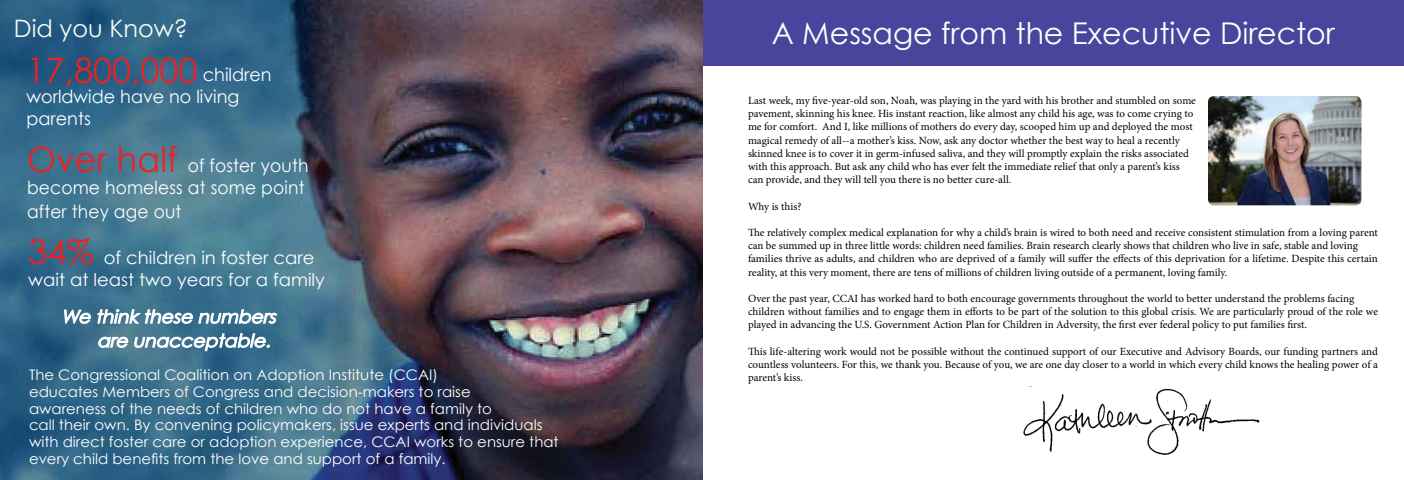
<style>
.page{position:relative;width:1404px;height:480px;background:#fff}
.page>*{position:absolute;margin:0;border:0;box-sizing:border-box;transform-origin:0 0}
.t1{font:35px "Century Gothic";color:#ed2124}
.t2{font:30px "Century Gothic";color:#fff}
.t3{font:24px "Century Gothic";color:#f8fbf0}
.t4{font:18px/22px "Century Gothic";letter-spacing:.01em;color:#fff;scale:.95 1}
.t5{font:18px/22px "Century Gothic";letter-spacing:.01em;color:#fff}
.t6{font:17.6px/22px "Century Gothic";color:#fff}
.t7{font:14.5px/17px "Century Gothic";color:#fff}
.t8{font:11px/13.2px "Minion Pro";color:#000}
.s1{font-size:18px;color:#fff}
.s2{font-size:35px;color:#ed2124}
.s3{font-size:34.3px;color:#ed2124}
</style>
<div class="page">
<div style="left:702px;top:0;width:702px;height:65px;background:#48469c"></div>
<img style="left:0;top:0;width:702px;height:480px">
<img style="left:1208px;top:96px;width:154px;height:109px">
<svg style="left:63px;top:309px;width:28px;height:16px"></svg>
<svg style="left:97px;top:308px;width:181px;height:17px"></svg>
<svg style="left:97px;top:333px;width:174px;height:19px"></svg>
<img style="left:1023px;top:388px;width:237px;height:67px">
<h3 class="t3" style="left:14px;top:13px;width:176px">Did you Know?</h3>
<h2 class="t2" style="left:772px;top:14px;width:565px">A Message from the Executive Director</h2>
<h1 class="t1" style="left:26px;top:49px;width:247px">17,800,000 <span class="s1">children</span></h1>
<h3 class="t5" style="left:27px;top:85px;width:214px">worldwide have no living parents</h3>
<h3 class="t4" style="left:27px;top:154px;width:298px"><span class="s2">Over half</span> of foster youth become homeless at some point</h3>
<h3 class="t4" style="left:27px;top:200px;width:164px">after they age out</h3>
<h3 class="t6" style="left:28px;top:247px;width:298px"><span class="s3">34%</span> of children in foster care wait at least two years for a family</h3>
<p class="t8" style="left:748px;top:94px;width:449px">Last week, my five-year-old son, Noah, was playing in the yard with his brother and stumbled on some pavement, skinning his knee. His instant reaction, like almost any child his age, was to come crying to me for comfort. And I, like millions of mothers do every day, scooped him up and deployed the most magical remedy of all--a mother’s kiss. Now, ask any doctor whether the best way to heal a recently skinned knee is to cover it in germ-infused saliva, and they will promptly explain the risks associated with this approach. But ask any child who has ever felt the immediate relief that only a parent’s kiss can provide, and they will tell you there is no better cure-all.</p>
<p class="t8" style="left:748px;top:200px;width:55px">Why is this?</p>
<p class="t8" style="left:748px;top:226px;width:631px">The relatively complex medical explanation for why a child’s brain is wired to both need and receive consistent stimulation from a loving parent can be summed up in three little words: children need families. Brain research clearly shows that children who live in safe, stable and loving families thrive as adults, and children who are deprived of a family will suffer the effects of this deprivation for a lifetime. Despite this certain reality, at this very moment, there are tens of millions of children living outside of a permanent, loving family.</p>
<p class="t8" style="left:748px;top:292px;width:632px">Over the past year, CCAI has worked hard to both encourage governments throughout the world to better understand the problems facing children without families and to engage them in efforts to be part of the solution to this global crisis. We are particularly proud of the role we played in advancing the U.S. Government Action Plan for Children in Adversity, the first ever federal policy to put families first.</p>
<p class="t8" style="left:748px;top:345px;width:631px;text-align:justify">This life-altering work would not be possible without the continued support of our Executive and Advisory Boards, our funding partners and countless volunteers. For this, we thank you. Because of you, we are one day closer to a world in which every child knows the healing power of a parent’s kiss.</p>
<p class="t7" style="left:29px;top:366px;width:531px">The Congressional Coalition on Adoption Institute (CCAI)<br>educates Members of Congress and decision-makers to raise<br>awareness of the needs of children who do not have a family to<br>call their own. By convening policymakers, issue experts and individuals with direct foster care or adoption experience, CCAI works to ensure that every child benefits from the love and support of a family.</p>
</div>
